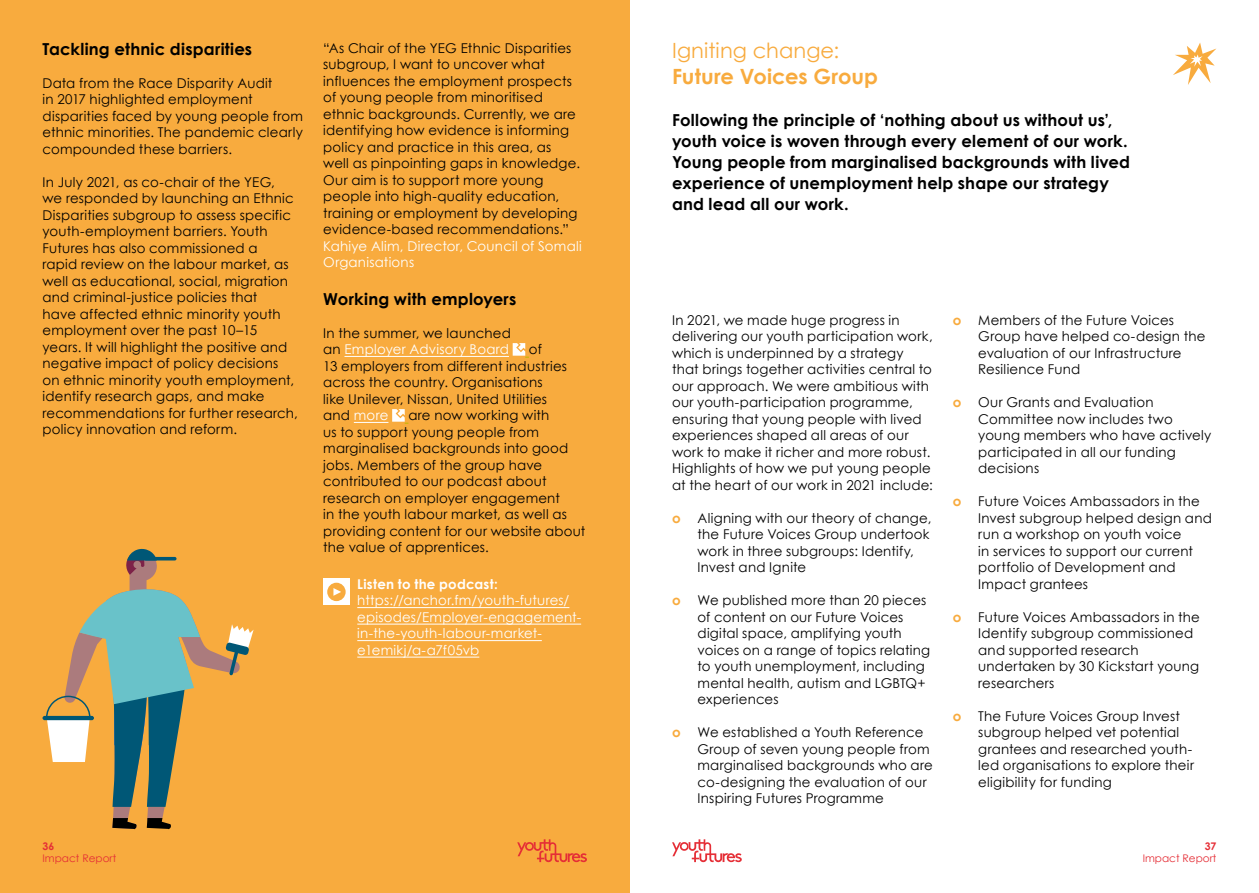
<style>
.page{position:relative;width:1259px;height:893px;background:#fff}
.page>*{position:absolute;margin:0;border:0;box-sizing:border-box;transform-origin:0 0}
.t1{font:700 21px "Century Gothic";color:#f8ab3e}
.t2{font:21px "Century Gothic";letter-spacing:.005em;color:#f8ab3e}
.t3{font:700 16.5px/21px "Century Gothic";letter-spacing:.01em;color:#000}
.t4{font:13.5px/16.5px "Century Gothic";letter-spacing:.015em;color:#000}
.t5{font:13.5px/16.5px "Century Gothic";letter-spacing:.015em;color:#fff}
.t6{font:700 13.5px "Century Gothic";letter-spacing:.015em;color:#fff}
.t7{font:10.5px "Century Gothic";color:#e52e36}
.t8{font:700 10.5px "Century Gothic";color:#e52e36}
.s1{color:#fff}
.s2{font-weight:700;color:#f8ab3e}
</style>
<div class="page">
<div style="left:0;top:0;width:629px;height:893px;background:#f8ab3e"></div>
<svg style="left:1173px;top:43px;width:43px;height:42px"></svg>
<hr style="left:344px;top:356px;width:165px;height:1px;background:#fff">
<hr style="left:354px;top:422px;width:34px;height:1px;background:#fff">
<svg style="left:513px;top:343px;width:16px;height:15px"></svg>
<svg style="left:392px;top:409px;width:16px;height:15px"></svg>
<hr style="left:357px;top:607px;width:212px;height:1px;background:#fff">
<hr style="left:357px;top:624px;width:224px;height:1px;background:#fff">
<hr style="left:357px;top:640px;width:185px;height:1px;background:#fff">
<hr style="left:357px;top:657px;width:122px;height:1px;background:#fff">
<div style="left:323px;top:579px;width:27px;height:26px;background:#fff"></div>
<svg style="left:327px;top:583px;width:19px;height:18px"></svg>
<hr style="left:43px;top:716px;width:51px;height:4px;background:#005775;border-radius:2px">
<svg style="left:46px;top:549px;width:208px;height:280px"></svg>
<svg style="left:672px;top:839px;width:70px;height:23px"></svg>
<svg style="left:517px;top:839px;width:70px;height:23px"></svg>
<p class="t3" style="left:43px;top:38px;width:211px">Tackling ethnic disparities</p>
<p class="t4" style="left:43px;top:75px;width:262px">Data from the Race Disparity Audit<br>in 2017 highlighted employment disparities faced by young people from ethnic minorities. The pandemic clearly compounded these barriers.</p>
<p class="t4" style="left:43px;top:174px;width:257px">In July 2021, as co-chair of the YEG, we responded by launching an Ethnic Disparities subgroup to assess specific youth-employment barriers. Youth Futures has also commissioned a<br>rapid review on the labour market, as well as educational, social, migration and criminal-justice policies that<br>have affected ethnic minority youth employment over the past 10–15 years. It will highlight the positive and negative impact of policy decisions on ethnic minority youth employment, identify research gaps, and make recommendations for further research, policy innovation and reform.</p>
<p class="t4" style="left:323px;top:39px;width:258px">“As Chair of the YEG Ethnic Disparities subgroup, I want to uncover what influences the employment prospects of young people from minoritised ethnic backgrounds. Currently, we are identifying how evidence is informing policy and practice in this area, as well as pinpointing gaps in knowledge.<br>Our aim is to support more young people into high-quality education, training or employment by developing evidence-based recommendations.”</p>
<p class="t5" style="left:323px;top:237px;width:260px">Kahiye Alim, Director, Council of Somali<br>Organisations</p>
<p class="t3" style="left:323px;top:287px;width:194px">Working with employers</p>
<p class="t4" style="left:323px;top:324px;width:189px">In the summer, we launched an <span class="s1">Employer Advisory Board</span></p>
<p class="t4" style="left:323px;top:341px;width:245px;text-indent:206px">of<br>13 employers from different industries across the country. Organisations like Unilever, Nissan, United Utilities and <span class="s1">more</span></p>
<p class="t4" style="left:323px;top:407px;width:264px;text-indent:85px">are now working with<br>us to support young people from marginalised backgrounds into good jobs. Members of the group have contributed to our podcast about research on employer engagement<br>in the youth labour market, as well as providing content for our website about the value of apprentices.</p>
<p class="t6" style="left:357px;top:574px;width:142px">Listen to the podcast:</p>
<p class="t5" style="left:357px;top:592px;width:225px">https://anchor.fm/youth-futures/ episodes/Employer-engagement&shy;in-the-youth-labour-market&shy;e1emikj/a-a7f05vb</p>
<p class="t8" style="left:43px;top:838px;width:13px">36</p>
<p class="t7" style="left:43px;top:852px;width:75px">Impact Report</p>
<h1 class="t2" style="left:672px;top:38px;width:169px">Igniting change:</h1>
<h1 class="t1" style="left:672px;top:60px;width:207px">Future Voices Group</h1>
<p class="t3" style="left:672px;top:109px;width:459px">Following the principle of ‘nothing about us without us’, youth voice is woven through every element of our work.<br>Young people from marginalised backgrounds with lived experience of unemployment help shape our strategy and lead all our work.</p>
<p class="t4" style="left:672px;top:311px;width:262px">In 2021, we made huge progress in delivering our youth participation work, which is underpinned by a strategy that brings together activities central to our approach. We were ambitious with our youth-participation programme, ensuring that young people with lived experiences shaped all areas of our work to make it richer and more robust.<br>Highlights of how we put young people at the heart of our work in 2021 include:</p>
<p class="t4" style="left:697px;top:509px;width:235px;text-indent:-26px"><span class="s2">o</span> Aligning with our theory of change, the Future Voices Group undertook work in three subgroups: Identify,<br>Invest and Ignite</p>
<p class="t4" style="left:697px;top:592px;width:234px;text-indent:-26px"><span class="s2">o</span> We published more than 20 pieces of content on our Future Voices digital space, amplifying youth voices on a range of topics relating to youth unemployment, including mental health, autism and LGBTQ+ experiences</p>
<p class="t4" style="left:697px;top:724px;width:237px;text-indent:-26px"><span class="s2">o</span> We established a Youth Reference Group of seven young people from marginalised backgrounds who are co-designing the evaluation of our Inspiring Futures Programme</p>
<p class="t4" style="left:978px;top:311px;width:229px;text-indent:-26px"><span class="s2">o</span> Members of the Future Voices<br>Group have helped co-design the evaluation of our Infrastructure<br>Resilience Fund</p>
<p class="t4" style="left:978px;top:394px;width:234px;text-indent:-26px"><span class="s2">o</span> Our Grants and Evaluation<br>Committee now includes two young members who have actively participated in all our funding decisions</p>
<p class="t4" style="left:978px;top:493px;width:235px;text-indent:-26px"><span class="s2">o</span> Future Voices Ambassadors in the<br>Invest subgroup helped design and run a workshop on youth voice<br>in services to support our current portfolio of Development and<br>Impact grantees</p>
<p class="t4" style="left:978px;top:608px;width:223px;text-indent:-26px"><span class="s2">o</span> Future Voices Ambassadors in the<br>Identify subgroup commissioned and supported research undertaken by 30 Kickstart young researchers</p>
<p class="t4" style="left:978px;top:707px;width:217px;text-indent:-26px"><span class="s2">o</span> The Future Voices Group Invest subgroup helped vet potential grantees and researched youth&shy;led organisations to explore their eligibility for funding</p>
<p class="t8" style="left:1204px;top:838px;width:13px">37</p>
<p class="t7" style="left:1142px;top:852px;width:75px">Impact Report</p>
</div>
